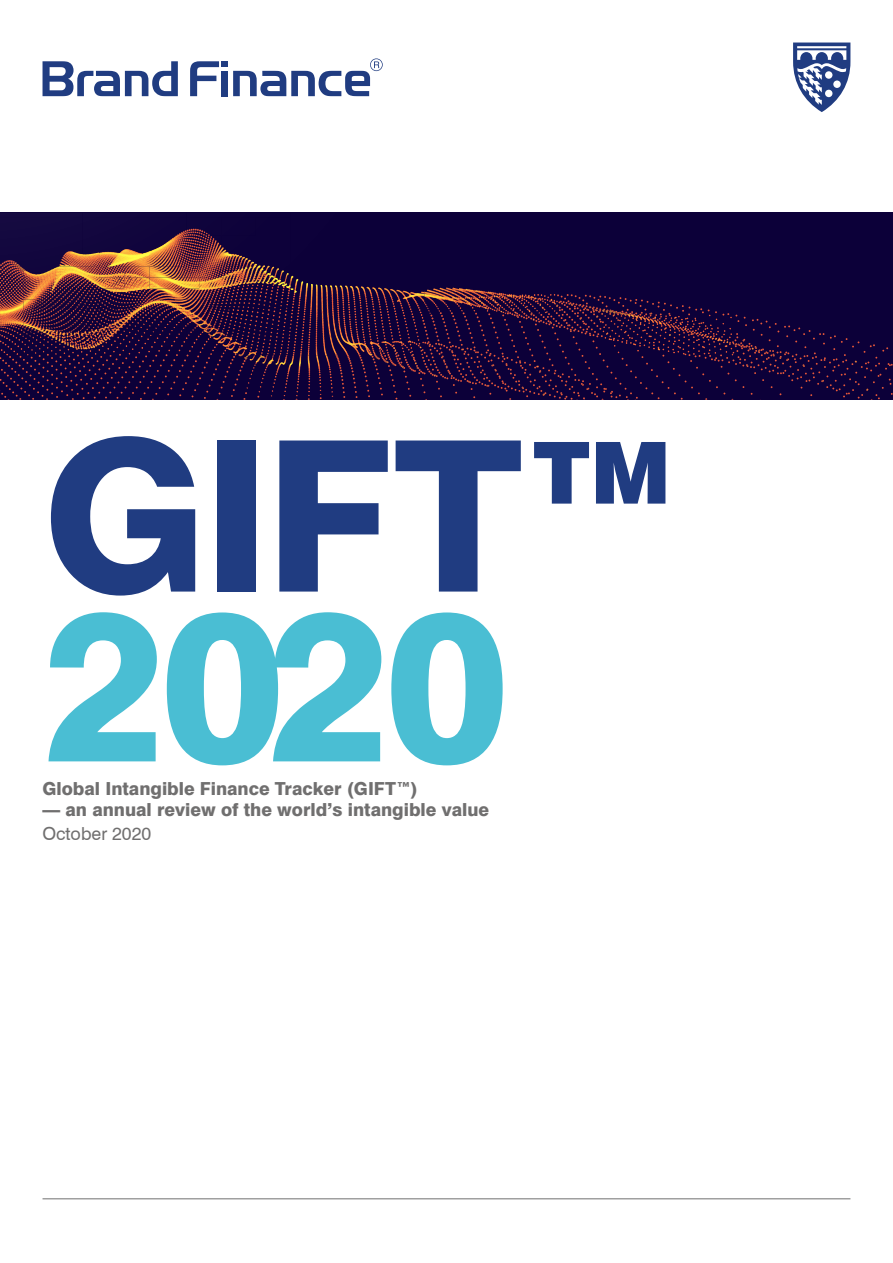
<style>
.page{position:relative;width:893px;height:1263px;background:#fff}
.page>*{position:absolute;margin:0;border:0;box-sizing:border-box;transform-origin:0 0}
.t1{font:800 210px "Swiss 721 BT";color:#203c81}
.t2{font:800 210px "Swiss 721 BT";color:#4abed3}
.t3{font:900 85.65px "Swiss 721 BT";color:#203c81}
.t4{font:800 18px "Swiss 721 BT";color:#706f6f}
.t5{font:18px "Swiss 721 BT";color:#706f6f}
</style>
<div class="page">
<svg style="left:0;top:213px;width:893px;height:187px;background:#210a39"></svg>
<img style="left:117px;top:238px;width:56px;height:15px">
<img style="left:25px;top:309px;width:245px;height:3px">
<img style="left:88px;top:278px;width:203px;height:11px">
<img style="left:206px;top:240px;width:11px;height:30px">
<img style="left:181px;top:231px;width:29px;height:6px">
<img style="left:0;top:324px;width:23px;height:11px">
<img style="left:0;top:293px;width:23px;height:7px">
<img style="left:0;top:273px;width:23px;height:8px">
<img style="left:320px;top:293px;width:5px;height:60px">
<img style="left:299px;top:293px;width:7px;height:5px">
<img style="left:291px;top:276px;width:62px;height:17px">
<img style="left:446px;top:288px;width:27px;height:13px">
<img style="left:494px;top:293px;width:61px;height:5px">
<img style="left:604px;top:314px;width:107px;height:8px">
<img style="left:308px;top:356px;width:22px;height:15px">
<hr style="left:43px;top:1198px;width:807px;height:1px;background:#706f6f">
<svg style="left:43px;top:61px;width:135px;height:35px"></svg>
<svg style="left:190px;top:58px;width:193px;height:38px"></svg>
<svg style="left:793px;top:43px;width:57px;height:69px"></svg>
<h1 class="t1" style="left:43px;top:389px;width:482px">GIFT</h1>
<h2 class="t3" style="left:533px;top:421px;width:140px">TM</h2>
<h1 class="t2" style="left:43px;top:559px;width:467px">2020</h1>
<p class="t4" style="left:43px;top:777px;width:377px">Global Intangible Finance Tracker (GIFT™)</p>
<p class="t4" style="left:43px;top:799px;width:448px">— an annual review of the world’s intangible value</p>
<p class="t5" style="left:43px;top:823px;width:110px">October 2020</p>
</div>
